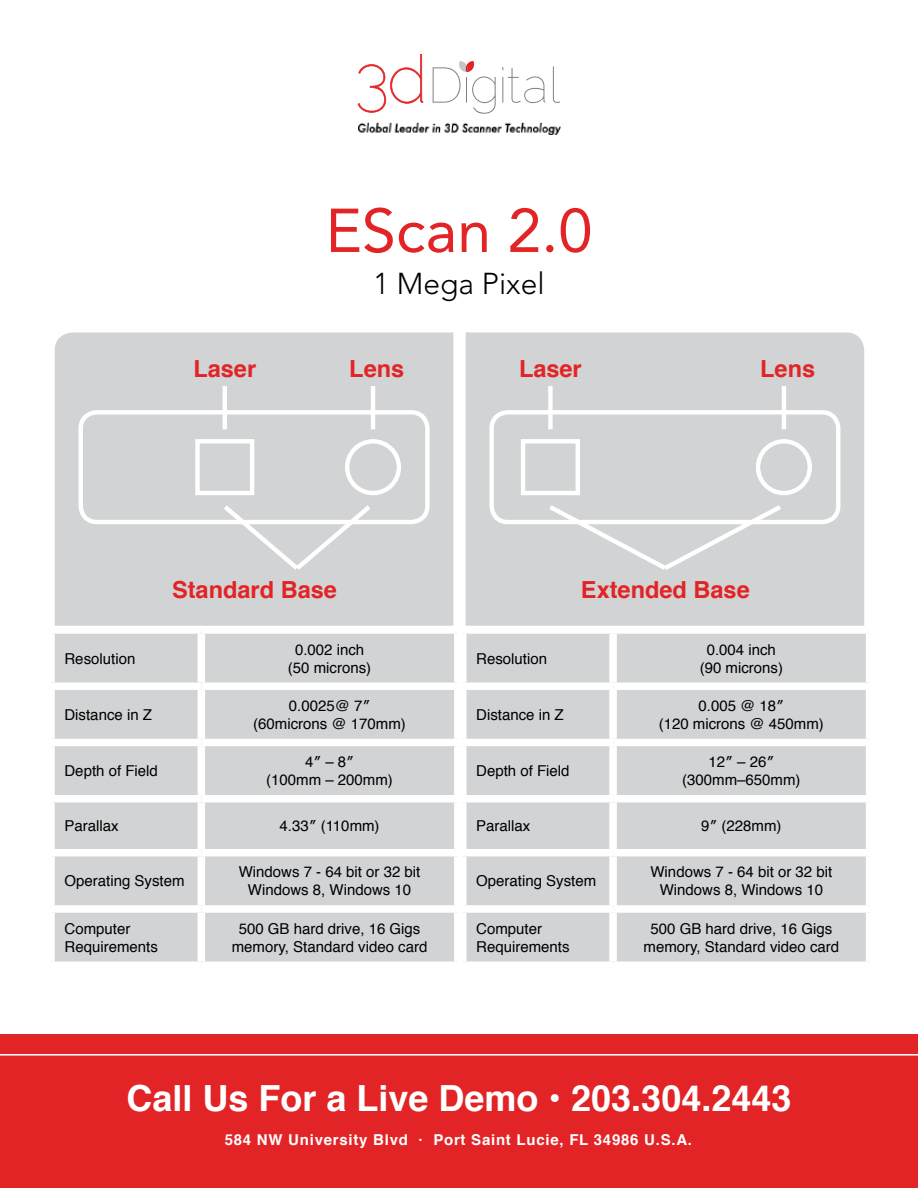
<style>
.page{position:relative;width:918px;height:1188px;background:#fff}
.page>*{position:absolute;margin:0;border:0;box-sizing:border-box;transform-origin:0 0}
.t1{font:61.2px "Avenir LT Std";color:#e22426}
.t2{font:700 36px "Helvetica";color:#fff}
.t3{font:300 30px "Avenir LT Std";color:#000}
.t4{font:700 23.55px "Helvetica";color:#e22426}
.t5{font:15px/18px "Helvetica";color:#000;text-align:center}
.t6{font:700 15px "Helvetica";letter-spacing:.05em;color:#fff}
</style>
<div class="page">
<div style="left:55px;top:332px;width:398px;height:294px;background:#d1d3d4"></div>
<div style="left:466px;top:332px;width:398px;height:294px;background:#d1d3d4"></div>
<div style="left:489px;top:410px;width:352px;height:114px;border:4px solid #fff;border-radius:16px"></div>
<div style="left:521px;top:439px;width:59px;height:56px;border:4px solid #fff"></div>
<div style="left:756px;top:439px;width:56px;height:56px;border:4px solid #fff;border-radius:50%"></div>
<svg style="left:544px;top:501px;width:242px;height:73px;background:#d6d8d9"></svg>
<div style="left:548px;top:386px;width:5px;height:43px;background:#fff"></div>
<hr style="left:782px;top:386px;width:4px;height:43px;background:#fff">
<svg style="left:466px;top:634px;width:400px;height:327px;background:#d2d4d5"></svg>
<div style="left:609px;top:634px;width:8px;height:48px;background:#fff"></div>
<div style="left:459px;top:682px;width:154px;height:8px;background:#fff"></div>
<div style="left:613px;top:682px;width:260px;height:8px;background:#fff"></div>
<div style="left:609px;top:690px;width:8px;height:49px;background:#fff"></div>
<div style="left:459px;top:739px;width:154px;height:7px;background:#fff"></div>
<div style="left:613px;top:739px;width:260px;height:7px;background:#fff"></div>
<div style="left:609px;top:746px;width:8px;height:49px;background:#fff"></div>
<div style="left:459px;top:795px;width:154px;height:7px;background:#fff"></div>
<div style="left:613px;top:795px;width:260px;height:7px;background:#fff"></div>
<div style="left:609px;top:802px;width:8px;height:47px;background:#fff"></div>
<div style="left:459px;top:849px;width:154px;height:7px;background:#fff"></div>
<div style="left:613px;top:849px;width:260px;height:7px;background:#fff"></div>
<div style="left:609px;top:856px;width:8px;height:49px;background:#fff"></div>
<div style="left:459px;top:905px;width:154px;height:8px;background:#fff"></div>
<div style="left:613px;top:905px;width:260px;height:8px;background:#fff"></div>
<div style="left:609px;top:913px;width:8px;height:48px;background:#fff"></div>
<div style="left:79px;top:410px;width:351px;height:114px;border:4px solid #fff;border-radius:16px"></div>
<div style="left:195px;top:439px;width:59px;height:56px;border:4px solid #fff"></div>
<div style="left:345px;top:439px;width:56px;height:56px;border:4px solid #fff;border-radius:50%"></div>
<svg style="left:219px;top:501px;width:156px;height:73px;background:#d6d8d9"></svg>
<hr style="left:223px;top:386px;width:4px;height:43px;background:#fff">
<hr style="left:371px;top:386px;width:4px;height:43px;background:#fff">
<div style="left:55px;top:634px;width:399px;height:327px;background:#d1d3d4"></div>
<div style="left:198px;top:634px;width:7px;height:48px;background:#fff"></div>
<div style="left:47px;top:682px;width:154px;height:8px;background:#fff"></div>
<div style="left:201px;top:682px;width:261px;height:8px;background:#fff"></div>
<div style="left:198px;top:690px;width:7px;height:49px;background:#fff"></div>
<div style="left:47px;top:739px;width:154px;height:7px;background:#fff"></div>
<div style="left:201px;top:739px;width:261px;height:7px;background:#fff"></div>
<div style="left:198px;top:746px;width:7px;height:49px;background:#fff"></div>
<div style="left:47px;top:795px;width:154px;height:7px;background:#fff"></div>
<div style="left:201px;top:795px;width:261px;height:7px;background:#fff"></div>
<div style="left:198px;top:802px;width:7px;height:47px;background:#fff"></div>
<div style="left:47px;top:849px;width:154px;height:7px;background:#fff"></div>
<div style="left:201px;top:849px;width:261px;height:7px;background:#fff"></div>
<div style="left:198px;top:856px;width:7px;height:49px;background:#fff"></div>
<div style="left:47px;top:905px;width:154px;height:8px;background:#fff"></div>
<div style="left:201px;top:905px;width:261px;height:8px;background:#fff"></div>
<div style="left:198px;top:913px;width:7px;height:48px;background:#fff"></div>
<div style="left:0;top:1034px;width:918px;height:154px;background:#e22426"></div>
<hr style="left:0;top:1054px;width:918px;height:2px;background:#fff">
<svg style="left:502px;top:67px;width:43px;height:36px"></svg>
<svg style="left:553px;top:66px;width:7px;height:37px"></svg>
<svg style="left:358px;top:54px;width:65px;height:59px"></svg>
<svg style="left:433px;top:61px;width:63px;height:53px"></svg>
<img style="left:358px;top:122px;width:202px;height:13px">
<h1 class="t1" style="left:326px;top:195px;width:268px">EScan 2.0</h1>
<h3 class="t3" style="left:373px;top:266px;width:173px">1 Mega Pixel</h3>
<h3 class="t4" style="left:193px;top:350px;width:64px">Laser</h3>
<h3 class="t4" style="left:349px;top:350px;width:56px">Lens</h3>
<h3 class="t4" style="left:519px;top:350px;width:64px">Laser</h3>
<h3 class="t4" style="left:760px;top:350px;width:56px">Lens</h3>
<h3 class="t4" style="left:172px;top:570px;width:166px">Standard Base</h3>
<p class="t5" style="left:64px;top:650px;width:72px">Resolution</p>
<p class="t5" style="left:288px;top:641px;width:85px">0.002 inch (50 microns)</p>
<p class="t5" style="left:64px;top:706px;width:89px">Distance in Z</p>
<p class="t5" style="left:253px;top:697px;width:154px">0.0025@ 7″ (60microns @ 170mm)</p>
<p class="t5" style="left:64px;top:762px;width:95px">Depth of Field</p>
<p class="t5" style="left:266px;top:753px;width:128px">4″ – 8″<br>(100mm – 200mm)</p>
<p class="t5" style="left:64px;top:818px;width:56px">Parallax</p>
<p class="t5" style="left:280px;top:818px;width:102px">4.33″ (110mm)</p>
<p class="t5" style="left:64px;top:873px;width:122px">Operating System</p>
<p class="t5" style="left:239px;top:864px;width:183px">Windows 7 - 64 bit or 32 bit<br>Windows 8, Windows 10</p>
<p class="t5" style="left:65px;top:920px;width:95px;text-align:left">Computer<br>Requirements</p>
<p class="t5" style="left:232px;top:920px;width:197px">500 GB hard drive, 16 Gigs memory, Standard video card</p>
<h3 class="t4" style="left:581px;top:570px;width:170px">Extended Base</h3>
<p class="t5" style="left:476px;top:650px;width:72px">Resolution</p>
<p class="t5" style="left:700px;top:641px;width:85px">0.004 inch (90 microns)</p>
<p class="t5" style="left:476px;top:706px;width:89px">Distance in Z</p>
<p class="t5" style="left:659px;top:697px;width:167px">0.005 @ 18″<br>(120 microns @ 450mm)</p>
<p class="t5" style="left:476px;top:762px;width:95px">Depth of Field</p>
<p class="t5" style="left:682px;top:753px;width:120px">12″ – 26″ (300mm–650mm)</p>
<p class="t5" style="left:476px;top:818px;width:56px">Parallax</p>
<p class="t5" style="left:701px;top:818px;width:82px">9″ (228mm)</p>
<p class="t5" style="left:476px;top:873px;width:122px">Operating System</p>
<p class="t5" style="left:651px;top:864px;width:183px">Windows 7 - 64 bit or 32 bit<br>Windows 8, Windows 10</p>
<p class="t5" style="left:476px;top:920px;width:95px;text-align:left">Computer<br>Requirements</p>
<p class="t5" style="left:644px;top:920px;width:197px">500 GB hard drive, 16 Gigs memory, Standard video card</p>
<h2 class="t2" style="left:127px;top:1069px;width:666px">Call Us For a Live Demo • 203.304.2443</h2>
<p class="t6" style="left:225px;top:1128px;width:469px">584 NW University Blvd · Port Saint Lucie, FL 34986 U.S.A.</p>
</div>
